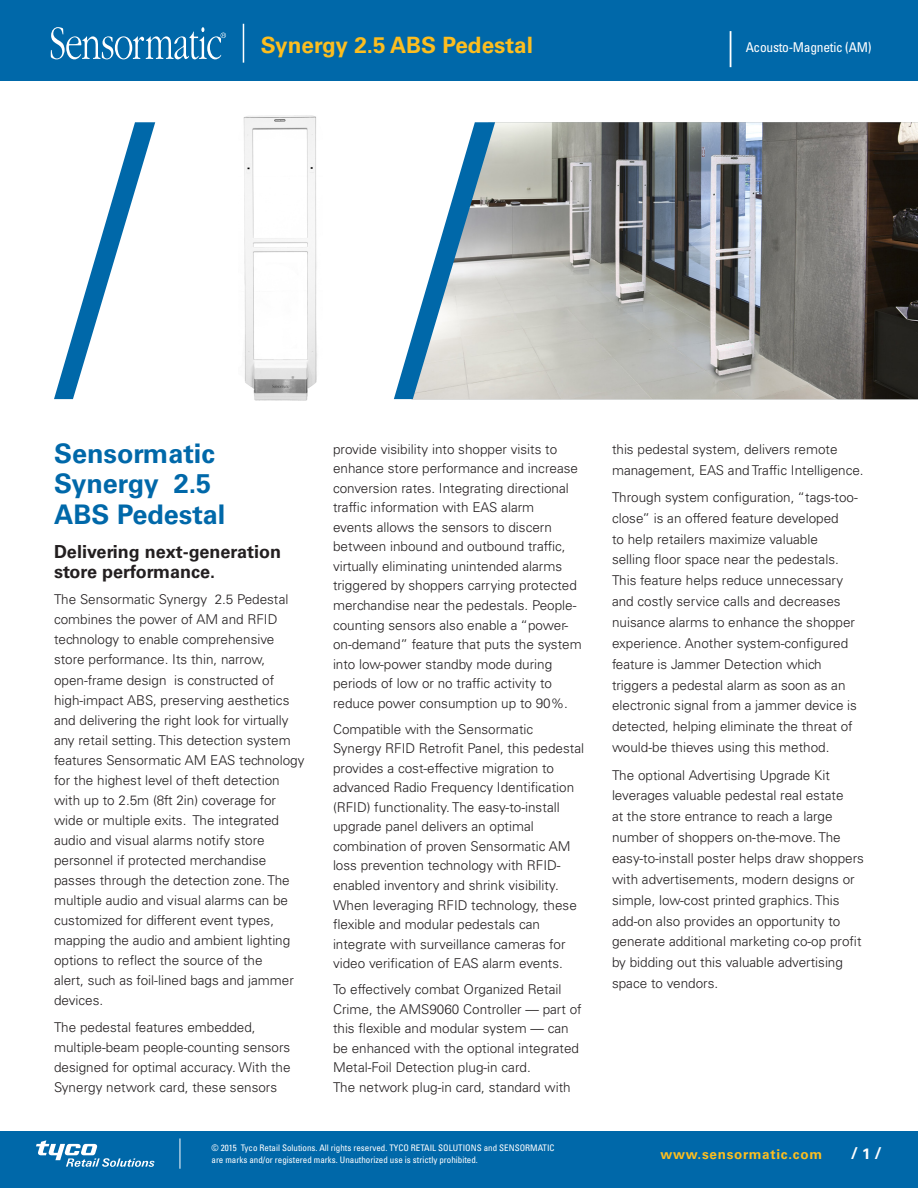
<style>
.page{position:relative;width:918px;height:1188px;background:#fff}
.page>*{position:absolute;margin:0;border:0;box-sizing:border-box;transform-origin:0 0}
.Product_Title{font:700 27px/30.6px "Univers LT Std";color:#0068a9}
.Header_Title{font:700 22.5px "Univers LT Std";color:#fdbe1f}
.Paragraph_Titles{font:700 18px/20.1px "Univers LT Std";color:#231f20}
.t1{font:700 16.5px "Univers LT Std";color:#fff}
.Body_Copy{font:300 13.5px/19.5px "Univers LT Std";color:#231f20}
.Header_Title-2{font:condensed 13.5px "Univers LT Std";letter-spacing:-.02em;color:#fff}
.t2{font:700 13.5px "Univers LT Std";letter-spacing:.055em;color:#fdbe1f}
.t3{font:condensed 9px/12px "Univers LT Std";color:#fff}
.s1{font-size:15px}
</style>
<div class="page">
<div style="left:0;top:1131px;width:918px;height:57px;background:#0068a9"></div>
<svg style="left:36px;top:1140px;width:118px;height:27px"></svg>
<hr style="left:180px;top:1138px;width:1px;height:31px;background:#fff">
<div style="left:0;top:0;width:918px;height:81px;background:#0068a9"></div>
<svg style="left:51px;top:27px;width:175px;height:32px"></svg>
<hr style="left:243px;top:24px;width:1px;height:39px;background:#fff">
<hr style="left:730px;top:31px;width:1px;height:36px;background:#fff">
<img style="left:495px;top:122px;width:423px;height:277px">
<svg style="left:394px;top:122px;width:101px;height:277px"></svg>
<svg style="left:54px;top:122px;width:101px;height:277px"></svg>
<img style="left:243px;top:115px;width:74px;height:286px">
<p class="Header_Title" style="left:261px;top:32px;width:274px">Synergy 2.5 ABS Pedestal</p>
<p class="Header_Title-2" style="left:746px;top:39px;width:127px">Acousto-Magnetic (AM)</p>
<p class="Product_Title" style="left:54px;top:438px;width:173px">Sensormatic<br>Synergy 2.5<br>ABS Pedestal</p>
<p class="Paragraph_Titles" style="left:54px;top:541px;width:229px">Delivering next-generation store performance.</p>
<p class="Body_Copy" style="left:54px;top:590px;width:252px;line-height:20.1px">The Sensormatic Synergy 2.5 Pedestal combines the power of AM and RFID technology to enable comprehensive store performance. Its thin, narrow, open-frame design is constructed of high-impact ABS, preserving aesthetics and delivering the right look for virtually any retail setting. This detection system features Sensormatic AM EAS technology for the highest level of theft detection with up to 2.5m (8ft 2in) coverage for wide or multiple exits. The integrated audio and visual alarms notify store personnel if protected merchandise passes through the detection zone. The multiple audio and visual alarms can be customized for different event types, mapping the audio and ambient lighting options to reflect the source of the<br>alert, such as foil-lined bags and jammer devices.</p>
<p class="Body_Copy" style="left:54px;top:1017px;width:238px;line-height:20.1px">The pedestal features embedded, multiple-beam people-counting sensors designed for optimal accuracy. With the Synergy network card, these sensors</p>
<p class="Body_Copy" style="left:333px;top:439px;width:250px">provide visibility into shopper visits to enhance store performance and increase conversion rates. Integrating directional traffic information with EAS alarm<br>events allows the sensors to discern between inbound and outbound traffic, virtually eliminating unintended alarms triggered by shoppers carrying protected merchandise near the pedestals. People&shy;counting sensors also enable a “power&shy;on-demand” feature that puts the system into low-power standby mode during periods of low or no traffic activity to reduce power consumption up to 90%.</p>
<p class="Body_Copy" style="left:333px;top:719px;width:253px">Compatible with the Sensormatic Synergy RFID Retrofit Panel, this pedestal provides a cost-effective migration to advanced Radio Frequency Identification (RFID) functionality. The easy-to-install upgrade panel delivers an optimal combination of proven Sensormatic AM loss prevention technology with RFID&shy;enabled inventory and shrink visibility.<br>When leveraging RFID technology, these flexible and modular pedestals can integrate with surveillance cameras for video verification of EAS alarm events.</p>
<p class="Body_Copy" style="left:333px;top:980px;width:250px">To effectively combat Organized Retail Crime, the AMS9060 Controller — part of this flexible and modular system — can be enhanced with the optional integrated Metal-Foil Detection plug-in card.<br>The network plug-in card, standard with</p>
<p class="t3" style="left:212px;top:1142px;width:345px">© 2015 Tyco Retail Solutions. All rights reserved. TYCO RETAIL SOLUTIONS and SENSORMATIC are marks and/or registered marks. Unauthorized use is strictly prohibited.</p>
<p class="Body_Copy" style="left:612px;top:438px;width:253px;line-height:20.9px">this pedestal system, delivers remote management, EAS and Traffic Intelligence.</p>
<p class="Body_Copy" style="left:612px;top:487px;width:247px;line-height:20.9px">Through system configuration, “tags-too&shy;close” is an offered feature developed<br>to help retailers maximize valuable selling floor space near the pedestals.<br>This feature helps reduce unnecessary and costly service calls and decreases nuisance alarms to enhance the shopper experience. Another system-configured feature is Jammer Detection which triggers a pedestal alarm as soon as an electronic signal from a jammer device is detected, helping eliminate the threat of would-be thieves using this method.</p>
<p class="Body_Copy" style="left:612px;top:764px;width:254px;line-height:20.9px">The optional Advertising Upgrade Kit leverages valuable pedestal real estate<br>at the store entrance to reach a large number of shoppers on-the-move. The easy-to-install poster helps draw shoppers with advertisements, modern designs or simple, low-cost printed graphics. This add-on also provides an opportunity to generate additional marketing co-op profit by bidding out this valuable advertising space to vendors.</p>
<p class="t2" style="left:660px;top:1147px;width:163px">www.sensormatic.com</p>
<p class="t1" style="left:851px;top:1144px;width:32px">/ <span class="s1">1</span> /</p>
</div>
